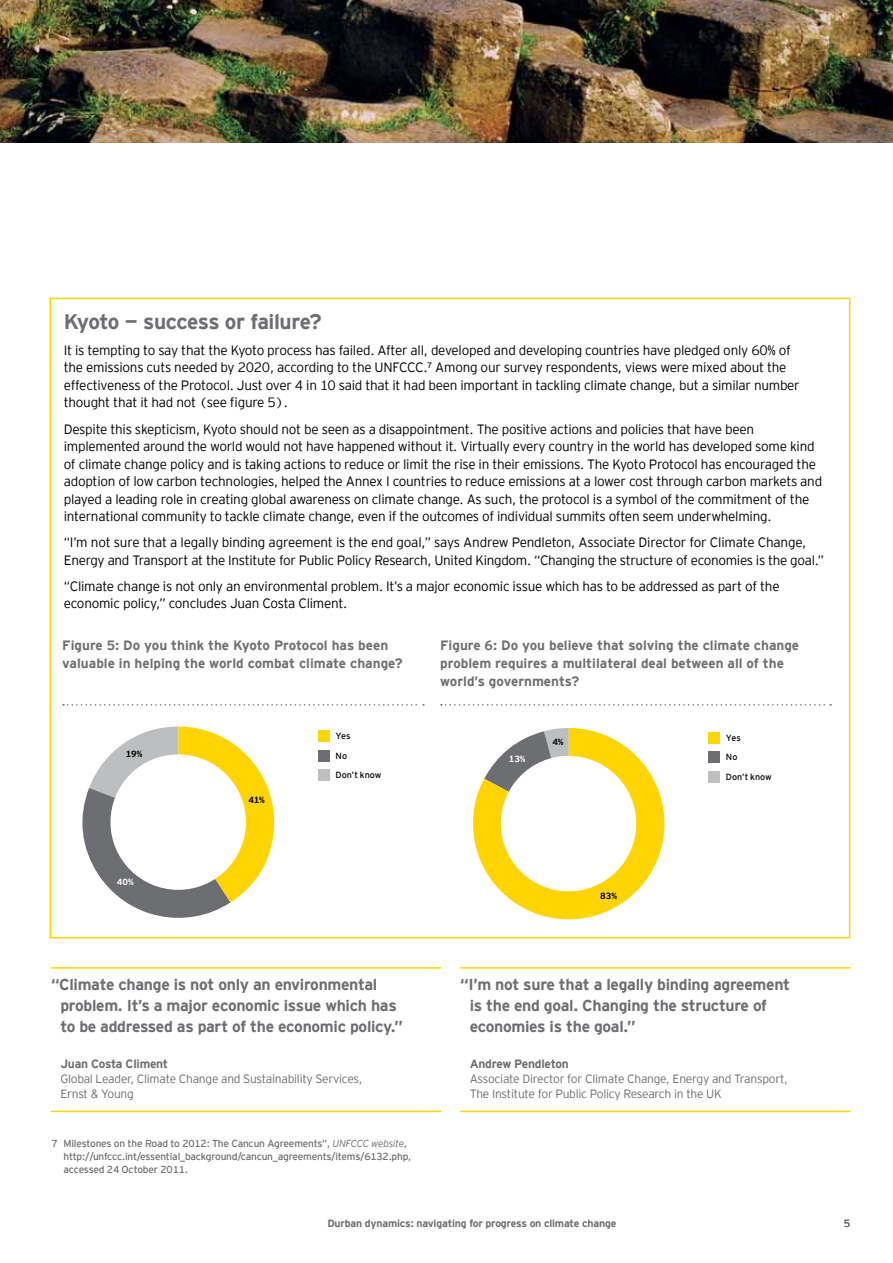
<style>
.page{position:relative;width:893px;height:1263px;background:#fff}
.page>*{position:absolute;margin:0;border:0;box-sizing:border-box;transform-origin:0 0}
.t1{font:700 21px "EY Interstate";letter-spacing:-.03em;color:#6d6e71}
.t2{font:700 15.75px/21px "EY Interstate";letter-spacing:-.02em;color:#6d6e71}
.t3{font:300 13.5px/17.5px "EY Interstate";letter-spacing:-.02em;color:#000}
.t4{font:700 13.5px/18px "EY Interstate";color:#6d6e71}
.t5{font:300 12px/15px "EY Interstate";letter-spacing:-.02em;color:#6d6e71}
.t6{font:700 12px "EY Interstate";letter-spacing:-.02em;color:#6d6e71}
.t7{font:700 10.5px "EY Interstate";letter-spacing:-.02em;color:#6d6e71}
.t8{font:10.5px "EY Interstate";color:#6d6e71}
.t9{font:10.2px/12.8px "EY Interstate";letter-spacing:-.02em;color:#6d6e71}
.t10{font:9px "EY Interstate";color:#000}
.t11{font:700 9px "EY Interstate";color:#000}
.t12{font:700 9px "EY Interstate";color:#fff}
.s1{font-weight:300;font-style:italic}
</style>
<div class="page">
<img style="left:0;top:0;width:893px;height:142px">
<svg style="left:441px;top:704px;width:390px;height:2px"></svg>
<svg style="left:473px;top:728px;width:191px;height:191px"></svg>
<div style="left:709px;top:732px;width:11px;height:11px;background:#ffd400"></div>
<div style="left:709px;top:771px;width:11px;height:11px;background:#bcbec0"></div>
<div style="left:709px;top:752px;width:11px;height:11px;background:#6d6e71"></div>
<div style="left:501px;top:756px;width:135px;height:135px;background:#fff;border-radius:50%"></div>
<svg style="left:63px;top:704px;width:361px;height:2px"></svg>
<svg style="left:82px;top:726px;width:192px;height:192px"></svg>
<div style="left:318px;top:731px;width:11px;height:11px;background:#ffd400"></div>
<div style="left:318px;top:770px;width:11px;height:11px;background:#bcbec0"></div>
<div style="left:318px;top:750px;width:11px;height:11px;background:#6d6e71"></div>
<div style="left:110px;top:754px;width:136px;height:136px;background:#fff;border-radius:50%"></div>
<hr style="left:460px;top:967px;width:390px;height:2px;background:#ffd400">
<hr style="left:460px;top:1111px;width:390px;height:1px;background:#ffd400">
<hr style="left:51px;top:967px;width:390px;height:2px;background:#ffd400">
<hr style="left:51px;top:1111px;width:390px;height:1px;background:#ffd400">
<h1 class="t1" style="left:64px;top:310px;width:259px">Kyoto — success or failure?</h1>
<p class="t3" style="left:64px;top:341px;width:737px">It is tempting to say that the Kyoto process has failed. After all, developed and developing countries have pledged only 60% of the emissions cuts needed by 2020, according to the UNFCCC.<sup>7</sup> Among our survey respondents, views were mixed about the effectiveness of the Protocol. Just over 4 in 10 said that it had been important in tackling climate change, but a similar number thought that it had not (see figure 5).</p>
<p class="t3" style="left:64px;top:420px;width:760px">Despite this skepticism, Kyoto should not be seen as a disappointment. The positive actions and policies that have been implemented around the world would not have happened without it. Virtually every country in the world has developed some kind of climate change policy and is taking actions to reduce or limit the rise in their emissions. The Kyoto Protocol has encouraged the adoption of low carbon technologies, helped the Annex I countries to reduce emissions at a lower cost through carbon markets and played a leading role in creating global awareness on climate change. As such, the protocol is a symbol of the commitment of the international community to tackle climate change, even if the outcomes of individual summits often seem underwhelming.</p>
<p class="t3" style="left:64px;top:534px;width:762px">“I’m not sure that a legally binding agreement is the end goal,” says Andrew Pendleton, Associate Director for Climate Change,<br>Energy and Transport at the Institute for Public Policy Research, United Kingdom. “Changing the structure of economies is the goal.”</p>
<p class="t3" style="left:64px;top:577px;width:717px">“Climate change is not only an environmental problem. It’s a major economic issue which has to be addressed as part of the economic policy,” concludes Juan Costa Climent.</p>
<p class="t4" style="left:440px;top:636px;width:361px">Figure 6: Do you believe that solving the climate change problem requires a multilateral deal between all of the world’s governments?</p>
<p class="t4" style="left:62px;top:636px;width:342px">Figure 5: Do you think the Kyoto Protocol has been valuable in helping the world combat climate change?</p>
<p class="t10" style="left:336px;top:731px;width:16px">Yes</p>
<p class="t10" style="left:336px;top:770px;width:47px">Don’t know</p>
<p class="t11" style="left:126px;top:749px;width:18px">19%</p>
<p class="t10" style="left:336px;top:750px;width:13px">No</p>
<p class="t12" style="left:117px;top:877px;width:18px">40%</p>
<p class="t11" style="left:248px;top:795px;width:18px">41%</p>
<p class="t2" style="left:60px;top:974px;width:344px;text-indent:-9px">“Climate change is not only an environmental problem. It’s a major economic issue which has to be addressed as part of the economic policy.”</p>
<p class="t6" style="left:60px;top:1057px;width:109px">Juan Costa Climent</p>
<p class="t5" style="left:60px;top:1071px;width:304px">Global Leader, Climate Change and Sustainability Services,<br>Ernst &amp; Young</p>
<p class="t9" style="left:63px;top:1137px;width:349px;text-indent:-12px">7 Milestones on the Road to 2012: The Cancun Agreements”, <span class="s1">UNFCCC website</span>, http://unfccc.int/essential_background/cancun_agreements/items/6132.php, accessed 24 October 2011.</p>
<p class="t12" style="left:509px;top:753px;width:18px">13%</p>
<p class="t11" style="left:552px;top:737px;width:13px">4%</p>
<p class="t11" style="left:600px;top:891px;width:18px">83%</p>
<p class="t10" style="left:726px;top:732px;width:16px">Yes</p>
<p class="t10" style="left:726px;top:771px;width:47px">Don’t know</p>
<p class="t10" style="left:726px;top:752px;width:13px">No</p>
<p class="t2" style="left:470px;top:974px;width:322px;text-indent:-9px">“I’m not sure that a legally binding agreement is the end goal. Changing the structure of economies is the goal.”</p>
<p class="t6" style="left:470px;top:1057px;width:101px">Andrew Pendleton</p>
<p class="t5" style="left:470px;top:1071px;width:320px">Associate Director for Climate Change, Energy and Transport,<br>The Institute for Public Policy Research in the UK</p>
<p class="t7" style="left:327px;top:1217px;width:290px">Durban dynamics: navigating for progress on climate change</p>
<p class="t8" style="left:844px;top:1217px;width:8px">5</p>
</div>
